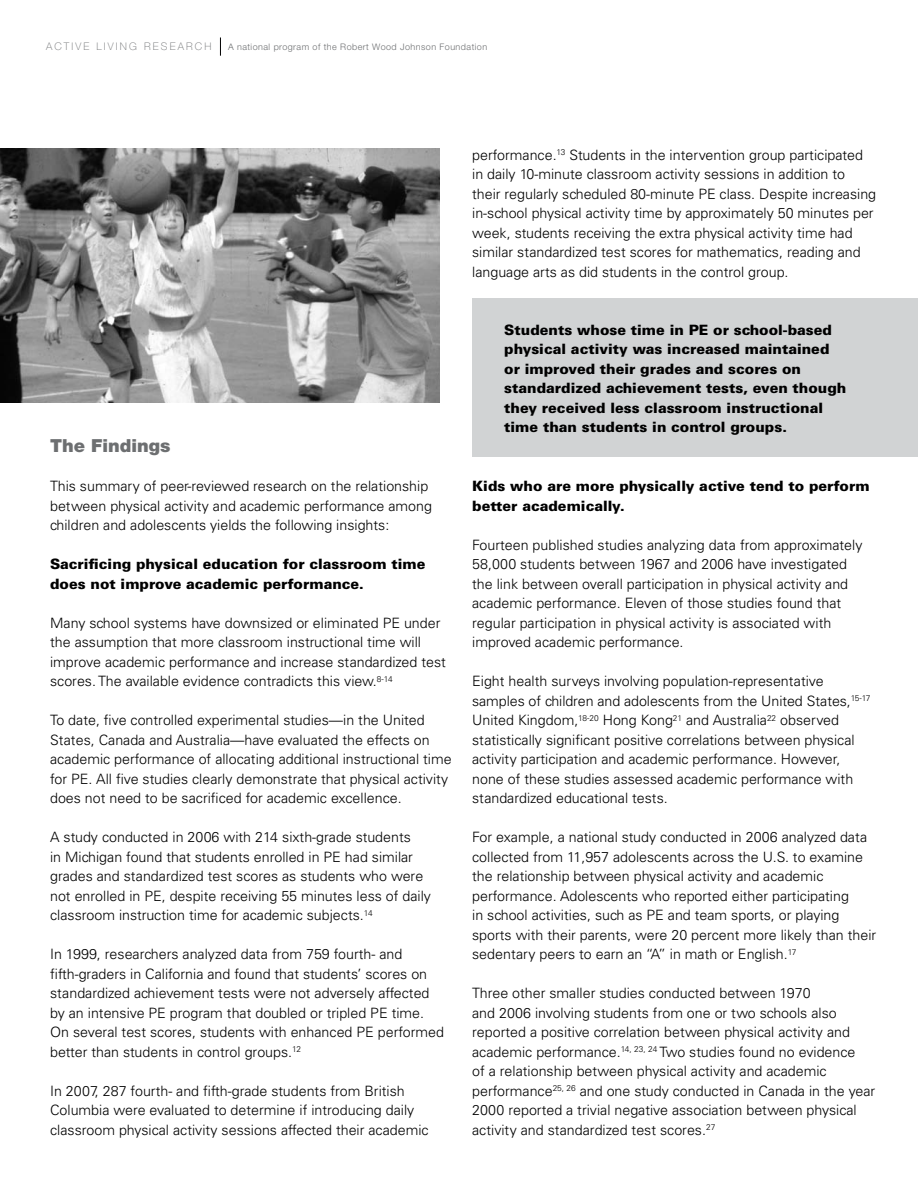
<style>
.page{position:relative;width:918px;height:1188px;background:#fff}
.page>*{position:absolute;margin:0;border:0;box-sizing:border-box;transform-origin:0 0}
.t1{font:900 18px "Helvetica Neue";color:#6d6f71}
.t2{font:300 14.25px/19.5px "Univers";color:#000}
.t3{font:900 14.25px/19.5px "Univers";color:#000}
.t4{font:100 10.5px "Helvetica Neue";letter-spacing:.205em;color:#6d6f71}
.t5{font:300 9px "Helvetica Neue";letter-spacing:.05em;color:#6d6f71}
</style>
<div class="page">
<img style="left:0;top:148px;width:439px;height:255px">
<svg style="left:220px;top:37px;width:1px;height:19px"></svg>
<div style="left:472px;top:298px;width:446px;height:159px;background:#d1d3d4"></div>
<p class="t4" style="left:46px;top:41px;width:167px">ACTIVE LIVING RESEARCH</p>
<p class="t5" style="left:228px;top:42px;width:261px">A national program of the Robert Wood Johnson Foundation</p>
<p class="t2" style="left:472px;top:145px;width:406px">performance.<sup>13</sup> Students in the intervention group participated in daily 10-minute classroom activity sessions in addition to their regularly scheduled 80-minute PE class. Despite increasing in-school physical activity time by approximately 50 minutes per week, students receiving the extra physical activity time had similar standardized test scores for mathematics, reading and language arts as did students in the control group.</p>
<p class="t1" style="left:50px;top:435px;width:122px">The Findings</p>
<p class="t2" style="left:50px;top:477px;width:383px">This summary of peer-reviewed research on the relationship between physical activity and academic performance among children and adolescents yields the following insights:</p>
<p class="t3" style="left:50px;top:554px;width:377px">Sacrificing physical education for classroom time does not improve academic performance.</p>
<p class="t2" style="left:50px;top:613px;width:397px">Many school systems have downsized or eliminated PE under the assumption that more classroom instructional time will improve academic performance and increase standardized test scores. The available evidence contradicts this view.<sup>8-14</sup></p>
<p class="t2" style="left:50px;top:711px;width:403px">To date, five controlled experimental studies—in the United States, Canada and Australia—have evaluated the effects on academic performance of allocating additional instructional time for PE. All five studies clearly demonstrate that physical activity does not need to be sacrificed for academic excellence.</p>
<p class="t2" style="left:50px;top:827px;width:382px">A study conducted in 2006 with 214 sixth-grade students<br>in Michigan found that students enrolled in PE had similar grades and standardized test scores as students who were not enrolled in PE, despite receiving 55 minutes less of daily classroom instruction time for academic subjects.<sup>14</sup></p>
<p class="t2" style="left:50px;top:945px;width:395px">In 1999, researchers analyzed data from 759 fourth- and fifth-graders in California and found that students’ scores on standardized achievement tests were not adversely affected by an intensive PE program that doubled or tripled PE time.<br>On several test scores, students with enhanced PE performed better than students in control groups.<sup>12</sup></p>
<p class="t2" style="left:50px;top:1081px;width:380px">In 2007, 287 fourth- and fifth-grade students from British<br>Columbia were evaluated to determine if introducing daily classroom physical activity sessions affected their academic</p>
<p class="t3" style="left:504px;top:320px;width:344px">Students whose time in PE or school-based physical activity was increased maintained or improved their grades and scores on standardized achievement tests, even though they received less classroom instructional time than students in control groups.</p>
<p class="t3" style="left:472px;top:476px;width:399px">Kids who are more physically active tend to perform better academically.</p>
<p class="t2" style="left:472px;top:535px;width:392px">Fourteen published studies analyzing data from approximately 58,000 students between 1967 and 2006 have investigated the link between overall participation in physical activity and academic performance. Eleven of those studies found that regular participation in physical activity is associated with improved academic performance.</p>
<p class="t2" style="left:472px;top:671px;width:400px">Eight health surveys involving population-representative samples of children and adolescents from the United States,<sup>15-17<br></sup>United Kingdom,<sup>18-20</sup> Hong Kong<sup>21</sup> and Australia<sup>22</sup> observed statistically significant positive correlations between physical activity participation and academic performance. However, none of these studies assessed academic performance with standardized educational tests.</p>
<p class="t2" style="left:472px;top:827px;width:406px">For example, a national study conducted in 2006 analyzed data collected from 11,957 adolescents across the U.S. to examine the relationship between physical activity and academic performance. Adolescents who reported either participating<br>in school activities, such as PE and team sports, or playing sports with their parents, were 20 percent more likely than their sedentary peers to earn an “A” in math or English.<sup>17</sup></p>
<p class="t2" style="left:472px;top:984px;width:405px">Three other smaller studies conducted between 1970<br>and 2006 involving students from one or two schools also reported a positive correlation between physical activity and academic performance.<sup>14,</sup> <sup>23,</sup> <sup>24</sup> Two studies found no evidence<br>of a relationship between physical activity and academic performance<sup>25,</sup> <sup>26</sup> and one study conducted in Canada in the year 2000 reported a trivial negative association between physical activity and standardized test scores.<sup>27</sup></p>
</div>
